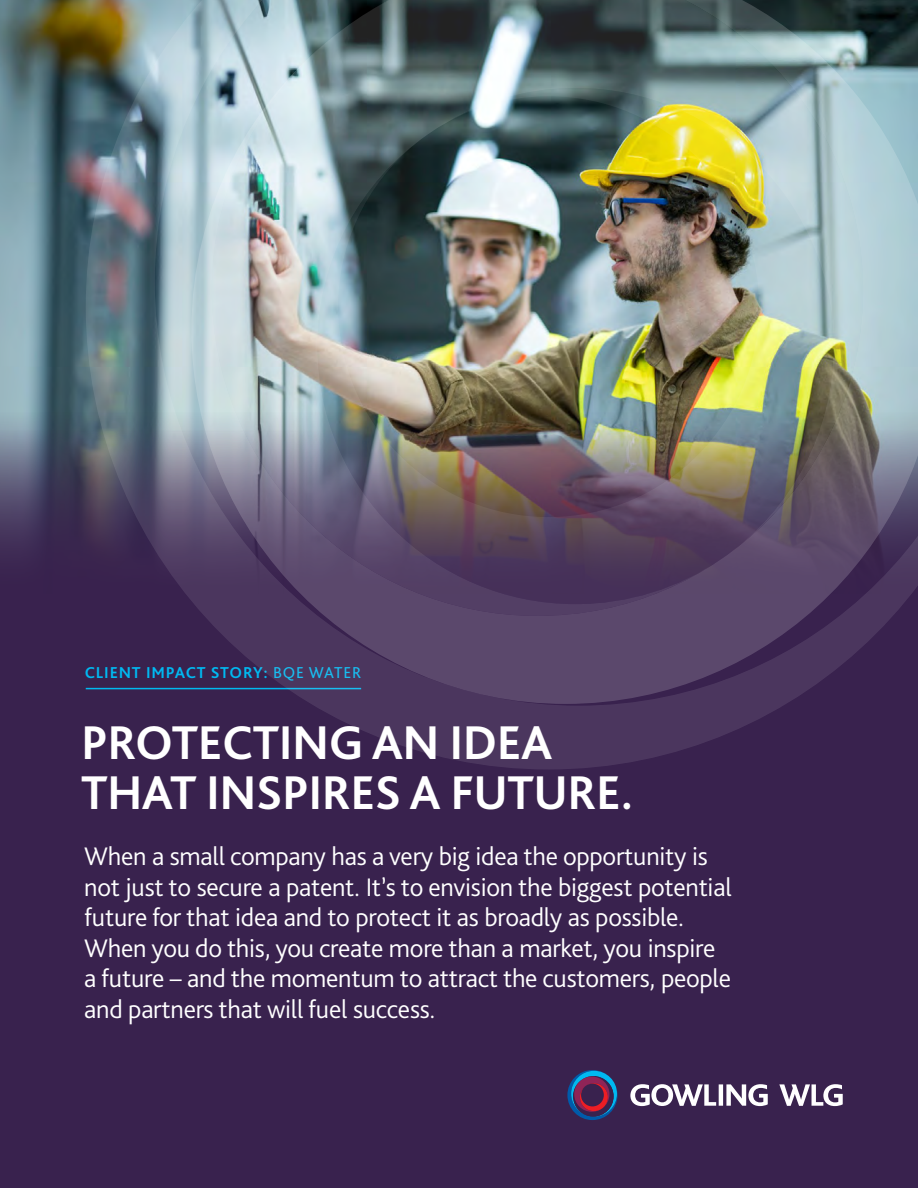
<style>
.page{position:relative;width:918px;height:1188px;background:#fff}
.page>*{position:absolute;margin:0;border:0;box-sizing:border-box;transform-origin:0 0}
.t1{font:700 49.5px/49.5px "GWLG Bliss";letter-spacing:-.01em;color:#fff}
.t2{font:300 26.55px/30.6px "GWLG Bliss";letter-spacing:-.01em;color:#fff}
.t3{font:700 16.5px "GWLG Bliss";letter-spacing:.05em;color:#00b9f1}
.s1{font-weight:400}
</style>
<div class="page">
<img style="left:0;top:0;width:86px;height:413px">
<div style="left:0;top:594px;width:918px;height:594px;background:#39224e"></div>
<svg style="left:567px;top:1070px;width:50px;height:50px"></svg>
<svg style="left:630px;top:1084px;width:138px;height:22px"></svg>
<svg style="left:779px;top:1084px;width:64px;height:22px"></svg>
<svg style="left:0;top:430px;width:86px;height:164px;background:#453e5f"></svg>
<img style="left:86px;top:0;width:699px;height:769px">
<svg style="left:191px;top:0;width:727px;height:704px;background:#66617e"></svg>
<img style="left:212px;top:0;width:651px;height:616px">
<img style="left:317px;top:88px;width:517px;height:516px">
<p class="t3" style="left:85px;top:662px;width:278px">CLIENT IMPACT STORY: <span class="s1">BQE WATER</span></p>
<h1 class="t1" style="left:81px;top:718px;width:554px">PROTECTING AN IDEA<br>THAT INSPIRES A FUTURE.</h1>
<p class="t2" style="left:84px;top:841px;width:649px">When a small company has a very big idea the opportunity is not just to secure a patent. It’s to envision the biggest potential future for that idea and to protect it as broadly as possible.<br>When you do this, you create more than a market, you inspire a future – and the momentum to attract the customers, people and partners that will fuel success.</p>
</div>
